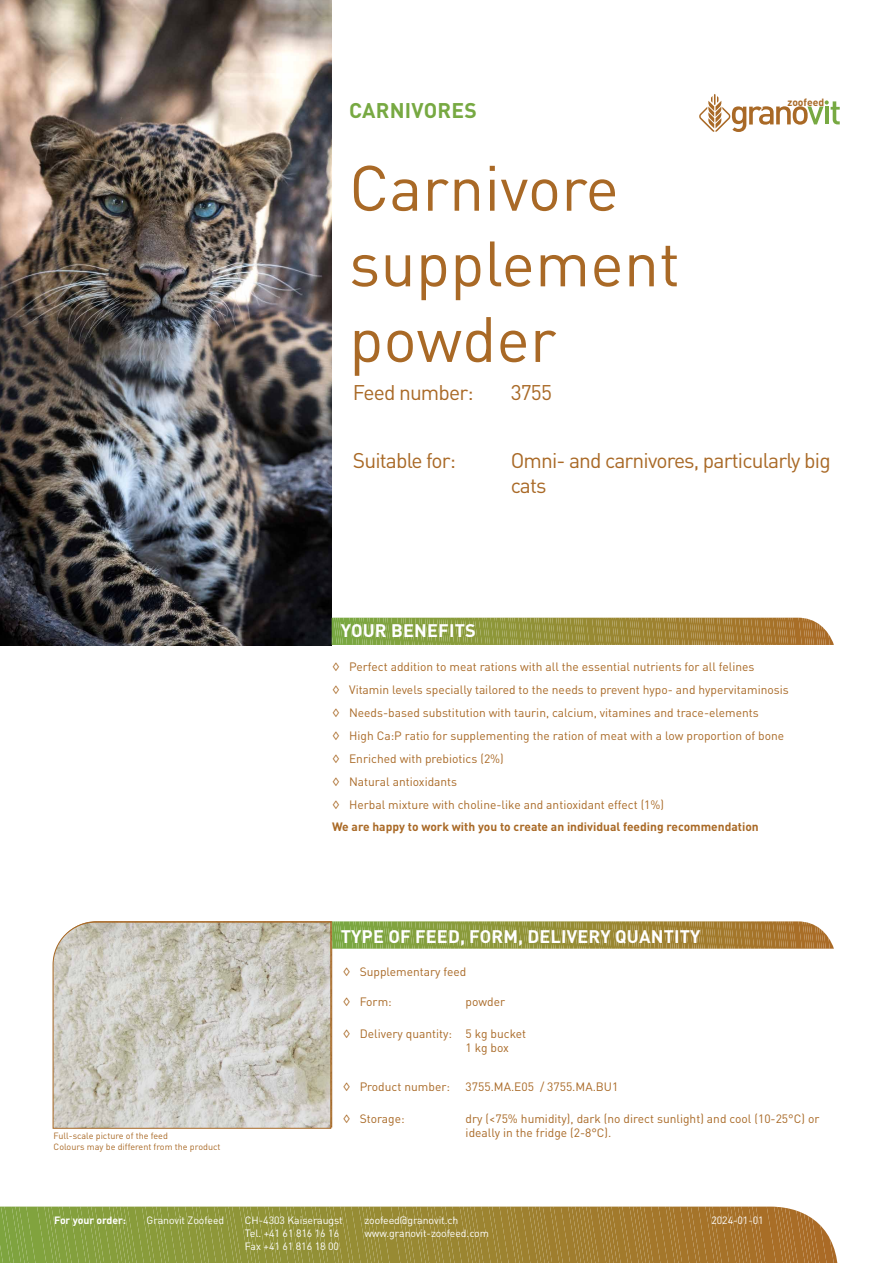
<style>
.page{position:relative;width:893px;height:1263px;background:#fff}
.page>*{position:absolute;margin:0;border:0;box-sizing:border-box;transform-origin:0 0}
.Protector_Zoofeed_Ca{font:63px/75.6px "DIN Pro";color:#a96926}
.Protector_Zoofeed_Ca-2{font:21px/25.2px "DIN Pro";letter-spacing:-.04em;color:#a96926}
._2_Produktblätter_Ti{font:700 21px "DIN Pro";letter-spacing:.01em;color:#77a942}
.t1{font:700 18px "DIN Pro";letter-spacing:.01em;color:#fff}
.Protector_Zoofeed_Ca-3{font:12px/14.4px "DIN Pro";color:#a96926}
.Protector_Zoofeed_Ca-4{font:700 12px "DIN Pro";color:#a96926}
.t2{font:10.5px/12.6px "DIN Pro";letter-spacing:-.005em;color:#fff}
.t3{font:700 10.5px "DIN Pro";letter-spacing:-.005em;color:#fff}
.t4{font:700 10.35px "DIN Pro";color:#a96926}
.Protector_Zoofeed_Ca-5{font:9px "DIN Pro";color:#a96926}
</style>
<div class="page">
<img style="left:0;top:0;width:332px;height:646px">
<svg style="left:332px;top:921px;width:502px;height:28px;background:#9e9647"></svg>
<svg style="left:332px;top:618px;width:502px;height:27px;background:#9c9343"></svg>
<svg style="left:699px;top:94px;width:141px;height:38px"></svg>
<svg style="left:52px;top:921px;width:280px;height:208px;background:#cbc7bc"></svg>
<svg style="left:0;top:1206px;width:838px;height:57px;background:#9d8f3e"></svg>
<p class="_2_Produktblätter_Ti" style="left:349px;top:96px;width:129px">CARNIVORES</p>
<p class="Protector_Zoofeed_Ca" style="left:349px;top:148px;width:332px">Carnivore supplement powder</p>
<p class="Protector_Zoofeed_Ca-2" style="left:353px;top:379px;width:122px">Feed number:</p>
<p class="Protector_Zoofeed_Ca-2" style="left:511px;top:379px;width:43px">3755</p>
<p class="t4" style="left:787px;top:95px;width:38px">zoofeed</p>
<p class="Protector_Zoofeed_Ca-2" style="left:353px;top:447px;width:105px">Suitable for:</p>
<p class="Protector_Zoofeed_Ca-2" style="left:511px;top:447px;width:322px">Omni- and carnivores, particularly big cats</p>
<p class="t1" style="left:341px;top:619px;width:137px">YOUR BENEFITS</p>
<p class="Protector_Zoofeed_Ca-3" style="left:332px;top:659px;width:424px">◊ Perfect addition to meat rations with all the essential nutrients for all felines</p>
<p class="Protector_Zoofeed_Ca-3" style="left:332px;top:682px;width:458px">◊ Vitamin levels specially tailored to the needs to prevent hypo- and hypervitaminosis</p>
<p class="Protector_Zoofeed_Ca-3" style="left:332px;top:705px;width:428px">◊ Needs-based substitution with taurin, calcium, vitamines and trace-elements</p>
<p class="Protector_Zoofeed_Ca-3" style="left:332px;top:728px;width:454px">◊ High Ca:P ratio for supplementing the ration of meat with a low proportion of bone</p>
<p class="Protector_Zoofeed_Ca-3" style="left:332px;top:751px;width:173px">◊ Enriched with prebiotics (2%)</p>
<p class="Protector_Zoofeed_Ca-3" style="left:332px;top:774px;width:127px">◊ Natural antioxidants</p>
<p class="Protector_Zoofeed_Ca-3" style="left:332px;top:796px;width:334px">◊ Herbal mixture with choline-like and antioxidant effect (1%)</p>
<p class="Protector_Zoofeed_Ca-4" style="left:332px;top:819px;width:428px">We are happy to work with you to create an individual feeding recommendation</p>
<p class="Protector_Zoofeed_Ca-5" style="left:54px;top:1129px;width:116px">Full-scale picture of the feed</p>
<p class="Protector_Zoofeed_Ca-5" style="left:54px;top:1140px;width:168px">Colours may be different from the product</p>
<p class="t1" style="left:341px;top:924px;width:361px">TYPE OF FEED, FORM, DELIVERY QUANTITY</p>
<p class="Protector_Zoofeed_Ca-3" style="left:343px;top:964px;width:125px">◊ Supplementary feed</p>
<p class="Protector_Zoofeed_Ca-3" style="left:343px;top:993px;width:51px">◊ Form:</p>
<p class="Protector_Zoofeed_Ca-3" style="left:466px;top:993px;width:41px">powder</p>
<p class="Protector_Zoofeed_Ca-3" style="left:343px;top:1026px;width:111px">◊ Delivery quantity:</p>
<p class="Protector_Zoofeed_Ca-3" style="left:466px;top:1026px;width:62px">5 kg bucket<br>1 kg box</p>
<p class="Protector_Zoofeed_Ca-3" style="left:343px;top:1079px;width:109px">◊ Product number:</p>
<p class="Protector_Zoofeed_Ca-3" style="left:343px;top:1111px;width:63px">◊ Storage:</p>
<p class="Protector_Zoofeed_Ca-3" style="left:466px;top:1079px;width:154px">3755.MA.E05 / 3755.MA.BU1</p>
<p class="Protector_Zoofeed_Ca-3" style="left:466px;top:1111px;width:355px">dry (&lt;75% humidity), dark (no direct sunlight) and cool (10-25°C) or ideally in the fridge (2-8°C).</p>
<p class="t3" style="left:54px;top:1213px;width:73px">For your order:</p>
<p class="t2" style="left:147px;top:1214px;width:79px">Granovit Zoofeed</p>
<p class="t2" style="left:245px;top:1214px;width:99px">CH-4303 Kaiseraugst</p>
<p class="t2" style="left:711px;top:1214px;width:54px">2024-01-01</p>
<p class="t2" style="left:245px;top:1226px;width:96px">Tel. +41 61 816 16 16<br>Fax +41 61 816 18 00</p>
<p class="t2" style="left:364px;top:1214px;width:126px">zoofeed@granovit.ch www.granovit-zoofeed.com</p>
</div>
